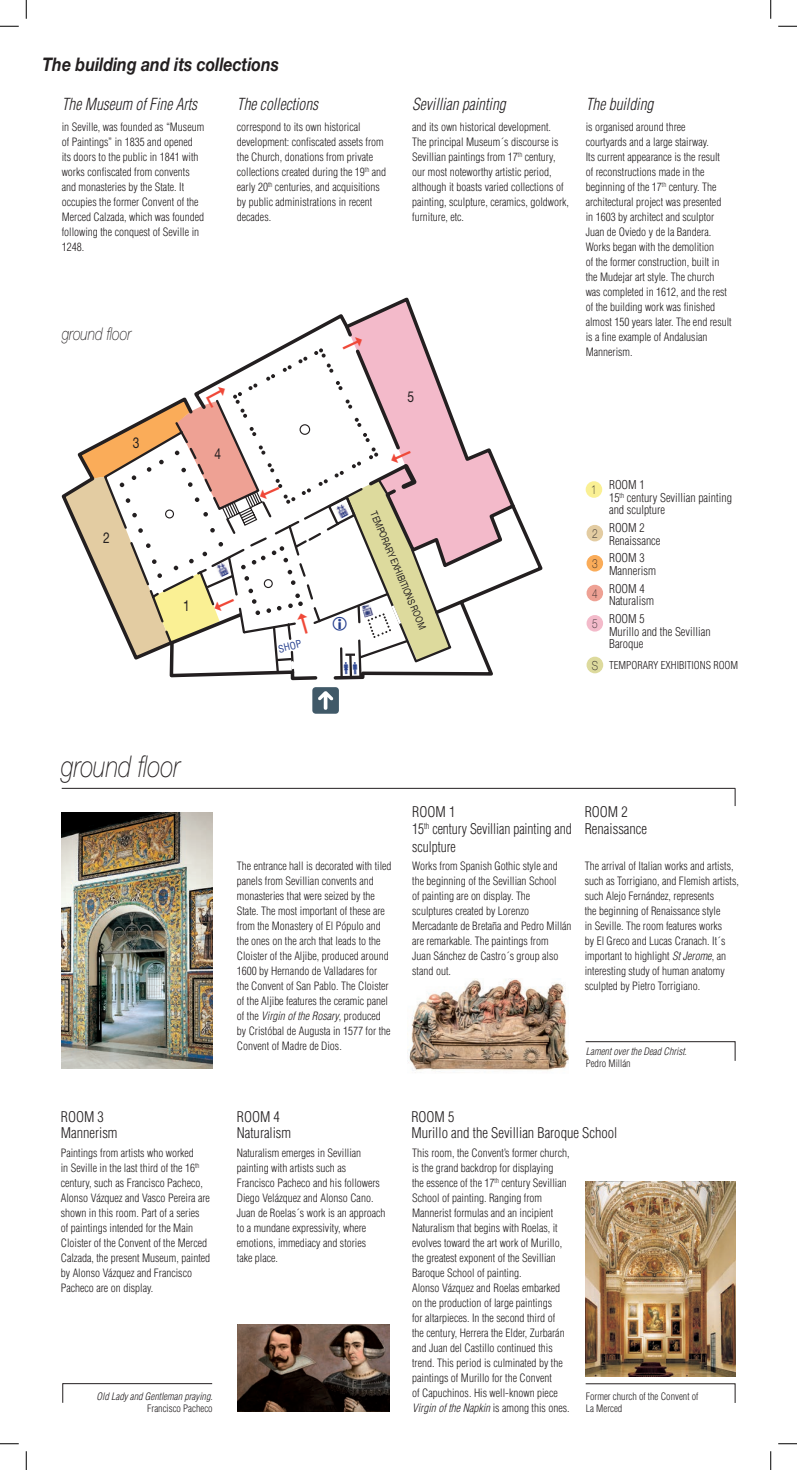
<style>
.page{position:relative;width:797px;height:1470px;background:#fff}
.page>*{position:absolute;margin:0;border:0;box-sizing:border-box;transform-origin:0 0}
.t1{font:italic 100 30px "Helvetica Neue";color:#231f20;scale:.8 1}
.t2{font:italic 700 18.75px "Helvetica Neue";color:#231f20;scale:.85 1}
.t3{font:italic 100 17.5px "Helvetica Neue";color:#231f20;scale:.8 1}
.t4{font:italic 300 condensed 16.25px "Helvetica";color:#231f20;scale:.95 1}
.t5{font:15px "Helvetica Neue";color:#231f20;scale:.8 1}
.t6{font:300 condensed 14.38px/16.2px "Helvetica";color:#231f20}
.t7{font:300 condensed 14.38px "Helvetica";color:#231f20;scale:.95 1}
.t8{font:100 12.5px "Helvetica Neue";color:#231f20;scale:.8 1}
.t9{font:300 condensed 11.88px/12.5px "Helvetica";color:#231f20}
.t10{font:300 condensed 11.25px/15px "Helvetica";color:#231f20}
.t11{font:300 condensed 10.62px "Helvetica";color:#231f20}
.t12{font:300 condensed 10px/12px "Helvetica";color:#231f20}
.t13{font:italic 300 condensed 10px "Helvetica";color:#231f20}
.t14{font:10px "Helvetica Neue";color:#231f20;scale:.8 1}
.t15{font:condensed 10px "Helvetica";color:#253f8e}
.s1{font-family:"Helvetica Neue";font-weight:100;font-stretch:normal;font-size:12.5px}
.s2{font-style:italic}
</style>
<div class="page">
<img style="left:62px;top:813px;width:151px;height:255px">
<img style="left:585px;top:1181px;width:150px;height:195px">
<svg style="left:585px;top:1383px;width:150px;height:20px"></svg>
<svg style="left:585px;top:1041px;width:150px;height:20px"></svg>
<hr style="left:62px;top:788px;width:673px;height:1px;background:#231f20">
<svg style="left:735px;top:788px;width:1px;height:18px"></svg>
<svg style="left:62px;top:1383px;width:150px;height:20px"></svg>
<div style="left:312px;top:687px;width:27px;height:27px;background:#405968;border-radius:3px"></div>
<svg style="left:318px;top:691px;width:15px;height:19px"></svg>
<div style="left:585px;top:481px;width:17px;height:17px;background:#faf094;border-radius:50%"></div>
<div style="left:586px;top:525px;width:17px;height:16px;background:#e3cca2;border-radius:50%"></div>
<div style="left:586px;top:555px;width:17px;height:16px;background:#faac59;border-radius:50%"></div>
<div style="left:586px;top:585px;width:17px;height:16px;background:#eea194;border-radius:50%"></div>
<div style="left:586px;top:615px;width:17px;height:17px;background:#f3baca;border-radius:50%"></div>
<div style="left:586px;top:657px;width:17px;height:16px;background:#ddda9d;border-radius:50%"></div>
<img style="left:237px;top:1324px;width:152px;height:88px">
<img style="left:408px;top:979px;width:160px;height:94px">
<svg style="left:0;top:25px;width:19px;height:2px"></svg>
<svg style="left:778px;top:25px;width:19px;height:2px"></svg>
<svg style="left:0;top:1443px;width:19px;height:1px"></svg>
<svg style="left:778px;top:1443px;width:19px;height:1px"></svg>
<svg style="left:25px;top:0;width:2px;height:19px"></svg>
<svg style="left:25px;top:1451px;width:2px;height:19px"></svg>
<svg style="left:770px;top:0;width:1px;height:19px"></svg>
<svg style="left:770px;top:1451px;width:1px;height:19px"></svg>
<svg style="left:64px;top:299px;width:479px;height:382px"></svg>
<h2 class="t2" style="left:43px;top:53px;width:280px">The building and its collections</h2>
<h3 class="t4" style="left:62px;top:95px;width:144px">The Museum of Fine Arts</h3>
<p class="t10" style="left:62px;top:119px;width:144px">in Seville, was founded as “Museum of Paintings” in 1835 and opened its doors to the public in 1841 with works confiscated from convents and monasteries by the State. It occupies the former Convent of the<br>Merced Calzada, which was founded following the conquest of Seville in<br>1248.</p>
<h3 class="t4" style="left:237px;top:95px;width:87px">The collections</h3>
<p class="t10" style="left:237px;top:119px;width:151px">correspond to its own historical development: confiscated assets from the Church, donations from private collections created during the 19<sup>th</sup> and early 20<sup>th</sup> centuries, and acquisitions by public administrations in recent decades.</p>
<h3 class="t4" style="left:412px;top:95px;width:100px">Sevillian painting</h3>
<p class="t10" style="left:412px;top:119px;width:158px">and its own historical development.<br>The principal Museum´s discourse is Sevillian paintings from 17<sup>th</sup> century, our most noteworthy artistic period, although it boasts varied collections of painting, sculpture, ceramics, goldwork, furniture, etc.</p>
<h3 class="t3" style="left:62px;top:323px;width:88px">ground floor</h3>
<h3 class="t5" style="left:133px;top:433px;width:10px">3</h3>
<h3 class="t5" style="left:215px;top:445px;width:10px">4</h3>
<h3 class="t5" style="left:407px;top:387px;width:10px">5</h3>
<h3 class="t5" style="left:103px;top:529px;width:10px">2</h3>
<h3 class="t5" style="left:183px;top:597px;width:10px">1</h3>
<p class="t15" style="left:277px;top:643px;width:25px;rotate:-14deg">SHOP</p>
<p class="t14" style="left:379px;top:510px;width:160px;rotate:67deg">TEMPORARY EXHIBITIONS ROOM</p>
<h3 class="t4" style="left:585px;top:95px;width:73px">The building</h3>
<p class="t10" style="left:585px;top:119px;width:147px">is organised around three<br>courtyards and a large stairway.<br>Its current appearance is the result<br>of reconstructions made in the beginning of the 17<sup>th</sup> century. The architectural project was presented<br>in 1603 by architect and sculptor<br>Juan de Oviedo y de la Bandera.<br>Works began with the demolition<br>of the former construction, built in the Mudejar art style. The church was completed in 1612, and the rest of the building work was finished almost 150 years later. The end result is a fine example of Andalusian<br>Mannerism.</p>
<p class="t9" style="left:609px;top:479px;width:124px">ROOM 1<br>15<sup>th</sup> century Sevillian painting and sculpture</p>
<p class="t9" style="left:609px;top:521px;width:53px">ROOM 2<br>Renaissance</p>
<p class="t9" style="left:609px;top:552px;width:48px">ROOM 3<br>Mannerism</p>
<p class="t9" style="left:609px;top:582px;width:46px">ROOM 4<br>Naturalism</p>
<p class="t9" style="left:609px;top:612px;width:103px">ROOM 5<br>Murillo and the Sevillian<br>Baroque</p>
<p class="t11" style="left:591px;top:659px;width:148px"><span class="s1">S</span> TEMPORARY EXHIBITIONS ROOM</p>
<p class="t8" style="left:591px;top:483px;width:8px">1</p>
<p class="t8" style="left:592px;top:526px;width:8px">2</p>
<p class="t8" style="left:592px;top:556px;width:8px">3</p>
<p class="t8" style="left:592px;top:586px;width:8px">4</p>
<p class="t8" style="left:592px;top:616px;width:8px">5</p>
<h1 class="t1" style="left:61px;top:749px;width:150px">ground floor</h1>
<p class="t10" style="left:237px;top:858px;width:156px">The entrance hall is decorated with tiled panels from Sevillian convents and monasteries that were seized by the State. The most important of these are from the Monastery of El Pópulo and the ones on the arch that leads to the Cloister of the Aljibe, produced around 1600 by Hernando de Valladares for the Convent of San Pablo. The Cloister of the Aljibe features the ceramic panel of the <span class="s2">Virgin of the Rosary</span>, produced by Cristóbal de Augusta in 1577 for the Convent of Madre de Dios.</p>
<p class="t6" style="left:412px;top:804px;width:161px">ROOM 1<br>15<sup>th</sup> century Sevillian painting and</p>
<p class="t7" style="left:412px;top:838px;width:47px">sculpture</p>
<p class="t10" style="left:412px;top:858px;width:161px">Works from Spanish Gothic style and the beginning of the Sevillian School<br>of painting are on display. The sculptures created by Lorenzo<br>Mercadante de Bretaña and Pedro Millán are remarkable. The paintings from<br>Juan Sánchez de Castro´s group also stand out.</p>
<p class="t6" style="left:584px;top:804px;width:64px">ROOM 2<br>Renaissance</p>
<p class="t10" style="left:584px;top:858px;width:156px">The arrival of Italian works and artists, such as Torrigiano, and Flemish artists, such Alejo Fernández, represents<br>the beginning of Renaissance style<br>in Seville. The room features works<br>by El Greco and Lucas Cranach. It´s important to highlight <span class="s2">St Jerome</span>, an interesting study of human anatomy sculpted by Pietro Torrigiano.</p>
<p class="t13" style="left:585px;top:1046px;width:103px">Lament over the Dead Christ.</p>
<p class="t12" style="left:585px;top:1057px;width:46px">Pedro Millán</p>
<p class="t6" style="left:61px;top:1108px;width:58px">ROOM 3<br>Mannerism</p>
<p class="t10" style="left:61px;top:1145px;width:151px">Paintings from artists who worked<br>in Seville in the last third of the 16<sup>th </sup>century, such as Francisco Pacheco, Alonso Vázquez and Vasco Pereira are shown in this room. Part of a series<br>of paintings intended for the Main Cloister of the Convent of the Merced Calzada, the present Museum, painted by Alonso Vázquez and Francisco Pacheco are on display.</p>
<p class="t6" style="left:237px;top:1108px;width:56px">ROOM 4<br>Naturalism</p>
<p class="t10" style="left:237px;top:1145px;width:150px">Naturalism emerges in Sevillian painting with artists such as<br>Francisco Pacheco and his followers<br>Diego Velázquez and Alonso Cano.<br>Juan de Roelas´s work is an approach to a mundane expressivity, where emotions, immediacy and stories<br>take place.</p>
<p class="t13" style="left:97px;top:1390px;width:118px">Old Lady and Gentleman praying.</p>
<p class="t12" style="left:147px;top:1402px;width:67px">Francisco Pacheco</p>
<p class="t6" style="left:411px;top:1108px;width:207px">ROOM 5<br>Murillo and the Sevillian Baroque School</p>
<p class="t10" style="left:412px;top:1145px;width:159px">This room, the Convent’s former church, is the grand backdrop for displaying<br>the essence of the 17<sup>th</sup> century Sevillian School of painting. Ranging from Mannerist formulas and an incipient Naturalism that begins with Roelas, it evolves toward the art work of Murillo, the greatest exponent of the Sevillian Baroque School of painting.<br>Alonso Vázquez and Roelas embarked on the production of large paintings<br>for altarpieces. In the second third of the century, Herrera the Elder, Zurbarán and Juan del Castillo continued this trend. This period is culminated by the paintings of Murillo for the Convent<br>of Capuchinos. His well-known piece <span class="s2">Virgin of the Napkin</span> is among this ones.</p>
<p class="t12" style="left:585px;top:1390px;width:114px">Former church of the Convent of<br>La Merced</p>
</div>
